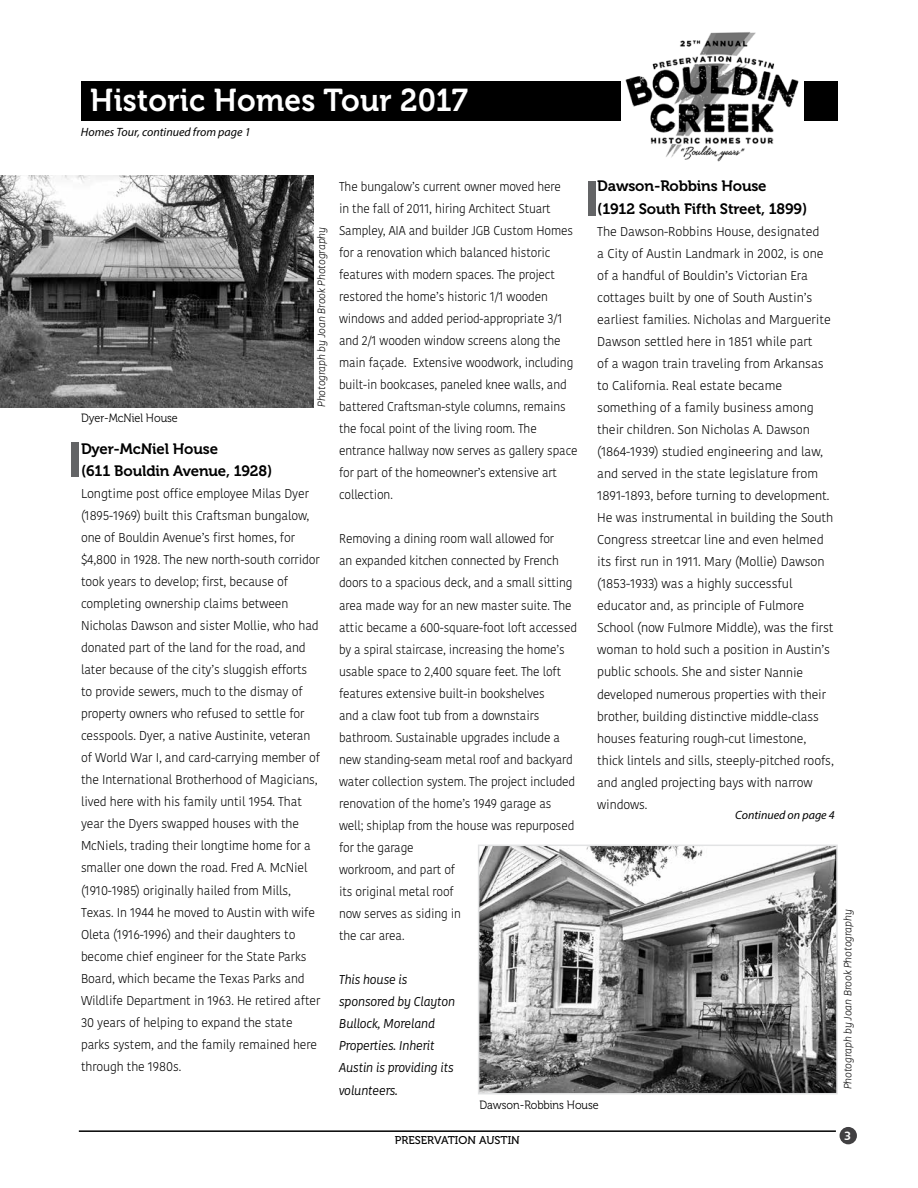
<style>
.page{position:relative;width:918px;height:1188px;background:#fff}
.page>*{position:absolute;margin:0;border:0;box-sizing:border-box;transform-origin:0 0}
.t1{font:31.5px "Museo 700";letter-spacing:.01em;color:#fff;scale:.95 1}
.t2{font:15px/22px "Museo 700";letter-spacing:-.01em;color:#000}
.t3{font:300 12.75px/22px "Kohinoor";letter-spacing:-.01em;color:#000}
.t4{font:300 12.75px/22px "Kohinoor";letter-spacing:-.01em;color:#000;scale:.95 1}
.t5{font:italic 12.75px/22px "Kohinoor";letter-spacing:-.01em;color:#000;scale:.95 1}
.t6{font:italic 12px "Myriad Pro";color:#000}
.t7{font:12px "Museo 300";color:#000;scale:.9 1}
.t8{font:12px "Humanist 777 BT Bold B";color:#fff}
.t9{font:11.25px "Museo 500";color:#000}
.t10{font:italic 300 10.5px "Kohinoor";letter-spacing:-.01em;color:#000}
</style>
<div class="page">
<div style="left:840px;top:1127px;width:17px;height:17px;background:#414042;border-radius:50%"></div>
<hr style="left:79px;top:1130px;width:757px;height:2px;background:#000">
<div style="left:81px;top:81px;width:756px;height:39px;background:#000"></div>
<img style="left:621px;top:32px;width:182px;height:130px">
<img style="left:0;top:176px;width:313px;height:232px">
<img style="left:481px;top:848px;width:354px;height:243px">
<div style="left:478px;top:845px;width:360px;height:249px;border:2px solid #e2e3e4"></div>
<div style="left:71px;top:443px;width:7px;height:34px;background:#636466"></div>
<div style="left:588px;top:181px;width:8px;height:34px;background:#636466"></div>
<h1 class="t1" style="left:90px;top:83px;width:399px">Historic Homes Tour 2017</h1>
<p class="t6" style="left:81px;top:125px;width:171px">Homes Tour, continued from page 1</p>
<p class="t7" style="left:81px;top:411px;width:109px">Dyer-McNiel House</p>
<p class="t10" style="left:315px;top:407px;width:182px;rotate:-90deg">Photograph by Joan Brook Photography</p>
<p class="t2" style="left:81px;top:438px;width:193px">Dyer-McNiel House<br>(611 Bouldin Avenue, 1928)</p>
<p class="t3" style="left:81px;top:482px;width:241px">Longtime post office employee Milas Dyer (1895-1969) built this Craftsman bungalow, one of Bouldin Avenue’s first homes, for $4,800 in 1928. The new north-south corridor took years to develop; first, because of completing ownership claims between Nicholas Dawson and sister Mollie, who had donated part of the land for the road, and later because of the city’s sluggish efforts to provide sewers, much to the dismay of property owners who refused to settle for cesspools. Dyer, a native Austinite, veteran of World War I, and card-carrying member of the International Brotherhood of Magicians, lived here with his family until 1954. That year the Dyers swapped houses with the McNiels, trading their longtime home for a smaller one down the road. Fred A. McNiel (1910-1985) originally hailed from Mills, Texas. In 1944 he moved to Austin with wife Oleta (1916-1996) and their daughters to become chief engineer for the State Parks Board, which became the Texas Parks and Wildlife Department in 1963. He retired after 30 years of helping to expand the state parks system, and the family remained here through the 1980s.</p>
<p class="t4" style="left:339px;top:175px;width:253px">The bungalow’s current owner moved here<br>in the fall of 2011, hiring Architect Stuart Sampley, AIA and builder JGB Custom Homes for a renovation which balanced historic features with modern spaces. The project restored the home’s historic 1/1 wooden windows and added period-appropriate 3/1 and 2/1 wooden window screens along the main façade. Extensive woodwork, including built-in bookcases, paneled knee walls, and battered Craftsman-style columns, remains the focal point of the living room. The entrance hallway now serves as gallery space for part of the homeowner’s extensive art collection.</p>
<p class="t4" style="left:339px;top:528px;width:252px">Removing a dining room wall allowed for<br>an expanded kitchen connected by French doors to a spacious deck, and a small sitting area made way for an new master suite. The attic became a 600-square-foot loft accessed by a spiral staircase, increasing the home’s usable space to 2,400 square feet. The loft features extensive built-in bookshelves<br>and a claw foot tub from a downstairs bathroom. Sustainable upgrades include a new standing-seam metal roof and backyard water collection system. The project included renovation of the home’s 1949 garage as well; shiplap from the house was repurposed for the garage<br>workroom, and part of<br>its original metal roof<br>now serves as siding in<br>the car area.</p>
<p class="t5" style="left:339px;top:969px;width:124px">This house is sponsored by Clayton<br>Bullock, Moreland<br>Properties. Inherit<br>Austin is providing its volunteers.</p>
<p class="t2" style="left:597px;top:175px;width:212px">Dawson-Robbins House (1912 South Fifth Street, 1899)</p>
<p class="t3" style="left:597px;top:220px;width:238px">The Dawson-Robbins House, designated<br>a City of Austin Landmark in 2002, is one of a handful of Bouldin’s Victorian Era cottages built by one of South Austin’s earliest families. Nicholas and Marguerite Dawson settled here in 1851 while part<br>of a wagon train traveling from Arkansas to California. Real estate became something of a family business among their children. Son Nicholas A. Dawson (1864-1939) studied engineering and law, and served in the state legislature from 1891-1893, before turning to development.<br>He was instrumental in building the South Congress streetcar line and even helmed its first run in 1911. Mary (Mollie) Dawson (1853-1933) was a highly successful educator and, as principle of Fulmore School (now Fulmore Middle), was the first woman to hold such a position in Austin’s public schools. She and sister Nannie developed numerous properties with their brother, building distinctive middle-class houses featuring rough-cut limestone, thick lintels and sills, steeply-pitched roofs, and angled projecting bays with narrow windows.</p>
<p class="t6" style="left:735px;top:808px;width:101px">Continued on page 4</p>
<p class="t7" style="left:480px;top:1098px;width:134px">Dawson-Robbins House</p>
<p class="t10" style="left:841px;top:1089px;width:182px;rotate:-90deg">Photograph by Joan Brook Photography</p>
<p class="t9" style="left:395px;top:1134px;width:47px">PRESERVATIO</p>
<p class="t9" style="left:467px;top:1134px;width:54px">N AUSTIN</p>
<p class="t8" style="left:844px;top:1128px;width:9px">3</p>
</div>
